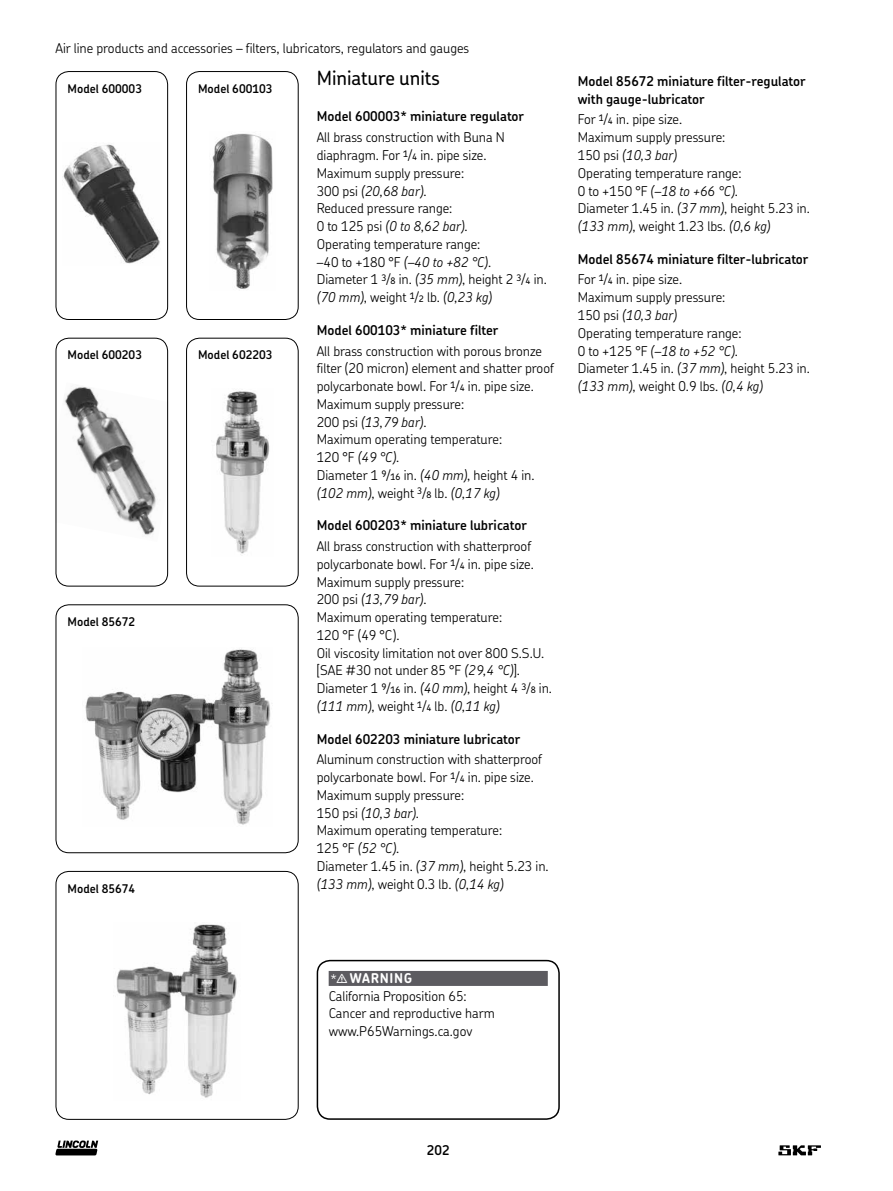
<style>
.page{position:relative;width:893px;height:1191px;background:#fff}
.page>*{position:absolute;margin:0;border:0;box-sizing:border-box;transform-origin:0 0}
.t1{font:500 19.5px "SKF Chevin";color:#000}
.t2{font:300 13.5px/17.9px "SKF Chevin";color:#000}
.t3{font:600 13.5px/17.9px "SKF Chevin";color:#000}
.t4{font:700 13.5px "SKF Chevin";letter-spacing:.05em;color:#fff}
.t5{font:300 13.5px "SKF Chevin";color:#fff}
.t6{font:600 12px "SKF Chevin";color:#000}
.s1{font-weight:500;font-size:9px}
.s2{font-style:italic}
.s3{font-weight:300}
</style>
<div class="page">
<div style="left:316px;top:960px;width:243px;height:160px;border:2px solid #000;border-radius:13px"></div>
<div style="left:328px;top:971px;width:220px;height:15px;background:#5c5b60"></div>
<img style="left:212px;top:133px;width:61px;height:156px">
<div style="left:186px;top:71px;width:113px;height:249px;border:1px solid #000;border-radius:13px"></div>
<img style="left:62px;top:144px;width:98px;height:120px">
<div style="left:56px;top:71px;width:112px;height:249px;border:1px solid #000;border-radius:13px"></div>
<img style="left:64px;top:387px;width:92px;height:149px">
<div style="left:56px;top:338px;width:112px;height:249px;border:1px solid #000;border-radius:13px"></div>
<img style="left:216px;top:391px;width:54px;height:163px">
<div style="left:186px;top:338px;width:113px;height:249px;border:1px solid #000;border-radius:13px"></div>
<img style="left:85px;top:649px;width:186px;height:176px">
<div style="left:56px;top:604px;width:243px;height:249px;border:1px solid #000;border-radius:13px"></div>
<img style="left:116px;top:924px;width:121px;height:174px">
<div style="left:56px;top:871px;width:243px;height:249px;border:1px solid #000;border-radius:13px"></div>
<svg style="left:778px;top:1145px;width:43px;height:10px"></svg>
<svg style="left:55px;top:1140px;width:43px;height:15px"></svg>
<p class="t2" style="left:55px;top:39px;width:415px">Air line products and accessories – filters, lubricators, regulators and gauges</p>
<p class="t6" style="left:68px;top:81px;width:76px">Model 600003</p>
<p class="t6" style="left:198px;top:81px;width:76px">Model 600103</p>
<h1 class="t1" style="left:317px;top:66px;width:125px">Miniature units</h1>
<p class="t3" style="left:317px;top:107px;width:209px">Model 600003* miniature regulator</p>
<p class="t2" style="left:316px;top:128px;width:230px">All brass construction with Buna N diaphragm. For <sup>1</sup>/<span class="s1">4</span> in. pipe size.<br>Maximum supply pressure:<br>300 psi <span class="s2">(20,68 bar)</span>.<br>Reduced pressure range:<br>0 to 125 psi <span class="s2">(0 to 8,62 bar)</span>.<br>Operating temperature range:<br>–40 to +180 °F <span class="s2">(–40 to +82 °C)</span>.<br>Diameter 1 <sup>3</sup>/<span class="s1">8</span> in. <span class="s2">(35 mm)</span>, height 2 <sup>3</sup>/<span class="s1">4</span> in. <span class="s2">(70 mm)</span>, weight <sup>1</sup>/<span class="s1">2</span> lb. <span class="s2">(0,23 kg)</span></p>
<p class="t3" style="left:317px;top:320px;width:183px">Model 600103* miniature filter</p>
<p class="t2" style="left:317px;top:341px;width:239px">All brass construction with porous bronze filter (20 micron) element and shatter proof polycarbonate bowl. For <sup>1</sup>/<span class="s1">4</span> in. pipe size.<br>Maximum supply pressure:<br>200 psi <span class="s2">(13,79 bar)</span>.<br>Maximum operating temperature:<br>120 °F <span class="s2">(49 °C)</span>.<br>Diameter 1 <sup>9</sup>/<span class="s1">16</span> in. <span class="s2">(40 mm)</span>, height 4 in. <span class="s2">(102 mm)</span>, weight <sup>3</sup>/<span class="s1">8</span> lb. <span class="s2">(0,17 kg)</span></p>
<p class="t3" style="left:317px;top:516px;width:212px">Model 600203* miniature lubricator</p>
<p class="t2" style="left:317px;top:537px;width:235px">All brass construction with shatterproof polycarbonate bowl. For <sup>1</sup>/<span class="s1">4</span> in. pipe size.<br>Maximum supply pressure:<br>200 psi <span class="s2">(13,79 bar)</span>.<br>Maximum operating temperature:<br>120 °F (49 °C).<br>Oil viscosity limitation not over 800 S.S.U. [SAE #30 not under 85 °F <span class="s2">(29,4 °C)</span>].<br>Diameter 1 <sup>9</sup>/<span class="s1">16</span> in. <span class="s2">(40 mm)</span>, height 4 <sup>3</sup>/<span class="s1">8</span> in. <span class="s2">(111 mm)</span>, weight <sup>1</sup>/<span class="s1">4</span> lb. <span class="s2">(0,11 kg)</span></p>
<p class="t3" style="left:317px;top:729px;width:205px">Model 602203 miniature lubricator</p>
<p class="t2" style="left:317px;top:750px;width:232px">Aluminum construction with shatterproof polycarbonate bowl. For <sup>1</sup>/<span class="s1">4</span> in. pipe size.<br>Maximum supply pressure:<br>150 psi <span class="s2">(10,3 bar)</span>.<br>Maximum operating temperature:<br>125 °F <span class="s2">(52 °C)</span>.<br>Diameter 1.45 in. <span class="s2">(37 mm)</span>, height 5.23 in. <span class="s2">(133 mm)</span>, weight 0.3 lb. <span class="s2">(0,14 kg)</span></p>
<p class="t6" style="left:198px;top:347px;width:76px">Model 602203</p>
<p class="t6" style="left:68px;top:347px;width:76px">Model 600203</p>
<p class="t6" style="left:68px;top:614px;width:69px">Model 85672</p>
<p class="t6" style="left:68px;top:881px;width:69px">Model 85674</p>
<p class="t3" style="left:578px;top:72px;width:229px">Model 85672 miniature filter-regulator with gauge-lubricator</p>
<p class="t2" style="left:577px;top:110px;width:232px">For <sup>1</sup>/<span class="s1">4</span> in. pipe size.<br>Maximum supply pressure:<br>150 psi <span class="s2">(10,3 bar)<br></span>Operating temperature range:<br>0 to +150 °F <span class="s2">(–18 to +66 °C)</span>.<br>Diameter 1.45 in. <span class="s2">(37 mm)</span>, height 5.23 in. <span class="s2">(133 mm)</span>, weight 1.23 lbs. <span class="s2">(0,6 kg)</span></p>
<p class="t3" style="left:577px;top:248px;width:232px;line-height:20.7px">Model 85674 miniature filter-lubricator<br><span class="s3">For</span> <sup>1</sup><span class="s3">/</span><span class="s1">4</span> <span class="s3">in. pipe size.</span></p>
<p class="t2" style="left:577px;top:288px;width:232px">Maximum supply pressure:<br>150 psi <span class="s2">(10,3 bar)<br></span>Operating temperature range:<br>0 to +125 °F <span class="s2">(–18 to +52 °C)</span>.<br>Diameter 1.45 in. <span class="s2">(37 mm)</span>, height 5.23 in. <span class="s2">(133 mm)</span>, weight 0.9 lbs. <span class="s2">(0,4 kg)</span></p>
<p class="t4" style="left:350px;top:969px;width:64px">WARNING</p>
<p class="t2" style="left:328px;top:987px;width:168px">California Proposition 65:<br>Cancer and reproductive harm www.P65Warnings.ca.gov</p>
<p class="t5" style="left:330px;top:970px;width:8px">*</p>
<p class="t3" style="left:427px;top:1141px;width:24px">202</p>
</div>
